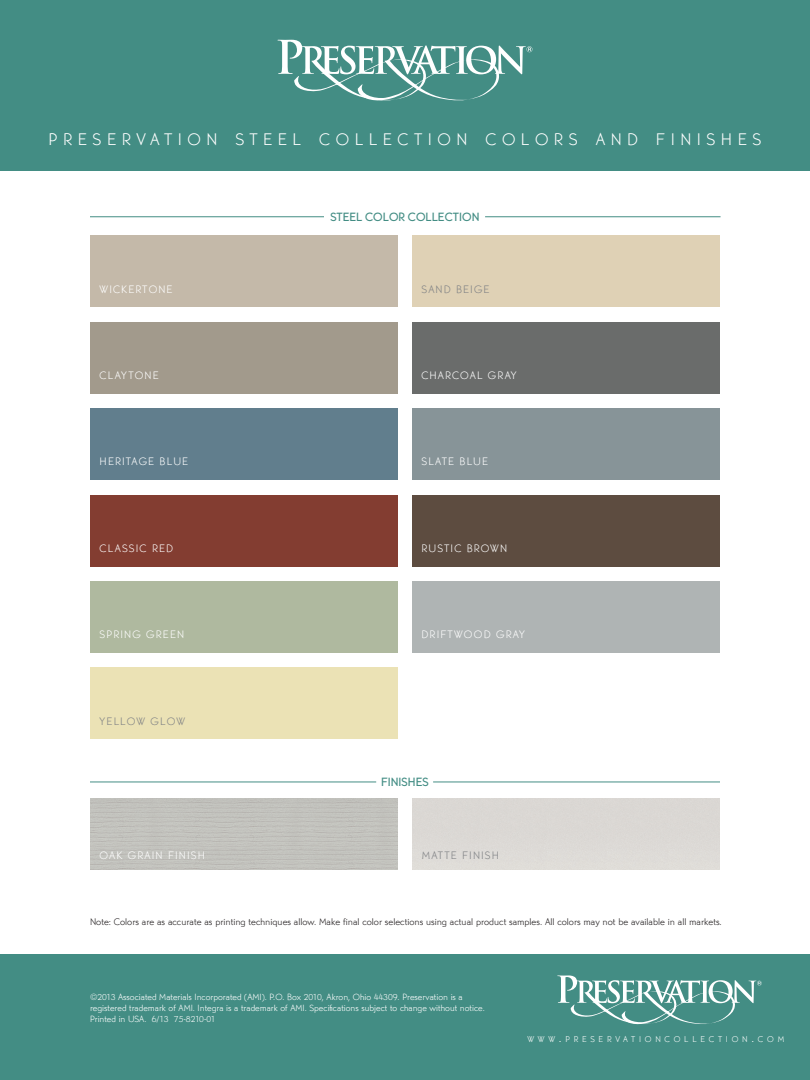
<style>
.page{position:relative;width:810px;height:1080px;background:#fff}
.page>*{position:absolute;margin:0;border:0;box-sizing:border-box;transform-origin:0 0}
.t1{font:17.5px "Martin Gothic Lgt";letter-spacing:.315em;color:#fff}
.t2{font:12.5px "Martin Gothic Mdm";color:#438d84}
.t3{font:11.25px "Martin Gothic Lgt";letter-spacing:.1em;color:#fff}
.t4{font:11.25px "Martin Gothic Lgt";letter-spacing:.1em;color:#808285}
.t5{font:10px "Martin Gothic Lgt";color:#231f20}
.t6{font:9.38px/11.2px "Martin Gothic Lgt";color:#fff}
.t7{font:8.75px "Martin Gothic Lgt";letter-spacing:.43em;color:#fff}
.s1{font-size:12.5px}
</style>
<div class="page">
<div style="left:90px;top:236px;width:308px;height:71px;background:#c4b9a9"></div>
<div style="left:90px;top:322px;width:308px;height:72px;background:#a29a8c"></div>
<div style="left:90px;top:409px;width:308px;height:71px;background:#617e8d"></div>
<div style="left:90px;top:495px;width:308px;height:71px;background:#833d31"></div>
<div style="left:90px;top:581px;width:308px;height:72px;background:#afb99f"></div>
<div style="left:90px;top:668px;width:308px;height:71px;background:#ebe2b5"></div>
<div style="left:412px;top:236px;width:308px;height:71px;background:#dfd1b5"></div>
<div style="left:412px;top:322px;width:308px;height:72px;background:#6a6c6b"></div>
<div style="left:412px;top:409px;width:308px;height:71px;background:#879498"></div>
<div style="left:412px;top:495px;width:308px;height:71px;background:#5d4c40"></div>
<div style="left:412px;top:581px;width:308px;height:72px;background:#afb4b4"></div>
<div style="left:0;top:0;width:810px;height:171px;background:#438d84"></div>
<svg style="left:278px;top:40px;width:254px;height:61px"></svg>
<div style="left:0;top:954px;width:810px;height:126px;background:#438d84"></div>
<svg style="left:557px;top:975px;width:205px;height:50px"></svg>
<hr style="left:90px;top:216px;width:234px;height:1px;background:#438d84">
<hr style="left:485px;top:216px;width:236px;height:1px;background:#438d84">
<hr style="left:90px;top:782px;width:286px;height:1px;background:#438d84">
<hr style="left:433px;top:782px;width:287px;height:1px;background:#438d84">
<h1 class="t1" style="left:49px;top:127px;width:714px">PRESERVATION STEEL COLLECTION COLORS AND FINISHES</h1>
<h2 class="t2" style="left:330px;top:208px;width:151px">STEEL COLOR COLLECTION</h2>
<p class="t3" style="left:100px;top:281px;width:74px">wickertone</p>
<p class="t4" style="left:421px;top:281px;width:70px">sand beige</p>
<p class="t3" style="left:100px;top:368px;width:61px">claytone</p>
<p class="t3" style="left:421px;top:368px;width:97px">charcoal gray</p>
<p class="t3" style="left:100px;top:454px;width:90px">heritage blue</p>
<p class="t3" style="left:421px;top:454px;width:68px">slate blue</p>
<p class="t3" style="left:100px;top:541px;width:75px">classic red</p>
<p class="t3" style="left:421px;top:541px;width:87px">rustic brown</p>
<p class="t3" style="left:100px;top:627px;width:86px">spring green</p>
<p class="t3" style="left:421px;top:627px;width:105px">driftwood gray</p>
<p class="t4" style="left:100px;top:713px;width:87px">yellow glow</p>
<h2 class="t2" style="left:381px;top:773px;width:49px">FINISHES</h2>
<p class="t3" style="left:100px;top:848px;width:107px">oak grain finish</p>
<p class="t4" style="left:422px;top:848px;width:79px">matte finish</p>
<p class="t5" style="left:90px;top:915px;width:633px">Note: Colors are as accurate as printing techniques allow. Make final color selections using actual product samples. All colors may not be available in all markets.</p>
<p class="t6" style="left:90px;top:992px;width:396px">©2013 Associated Materials I ncorporated (AMI ). P.O. Box 2010, Akron, Ohio 44309. Preservation is a registered trademark of AMI . I ntegra is a trademark of AMI . Specifications subject to change without notice.<br>Printed in USA. 6/13 75-8210-01</p>
<p class="t7" style="left:527px;top:1034px;width:258px">WWW<span class="s1">.</span>PRESERVATIONCOLLECTION<span class="s1">.</span>COM</p>
</div>
